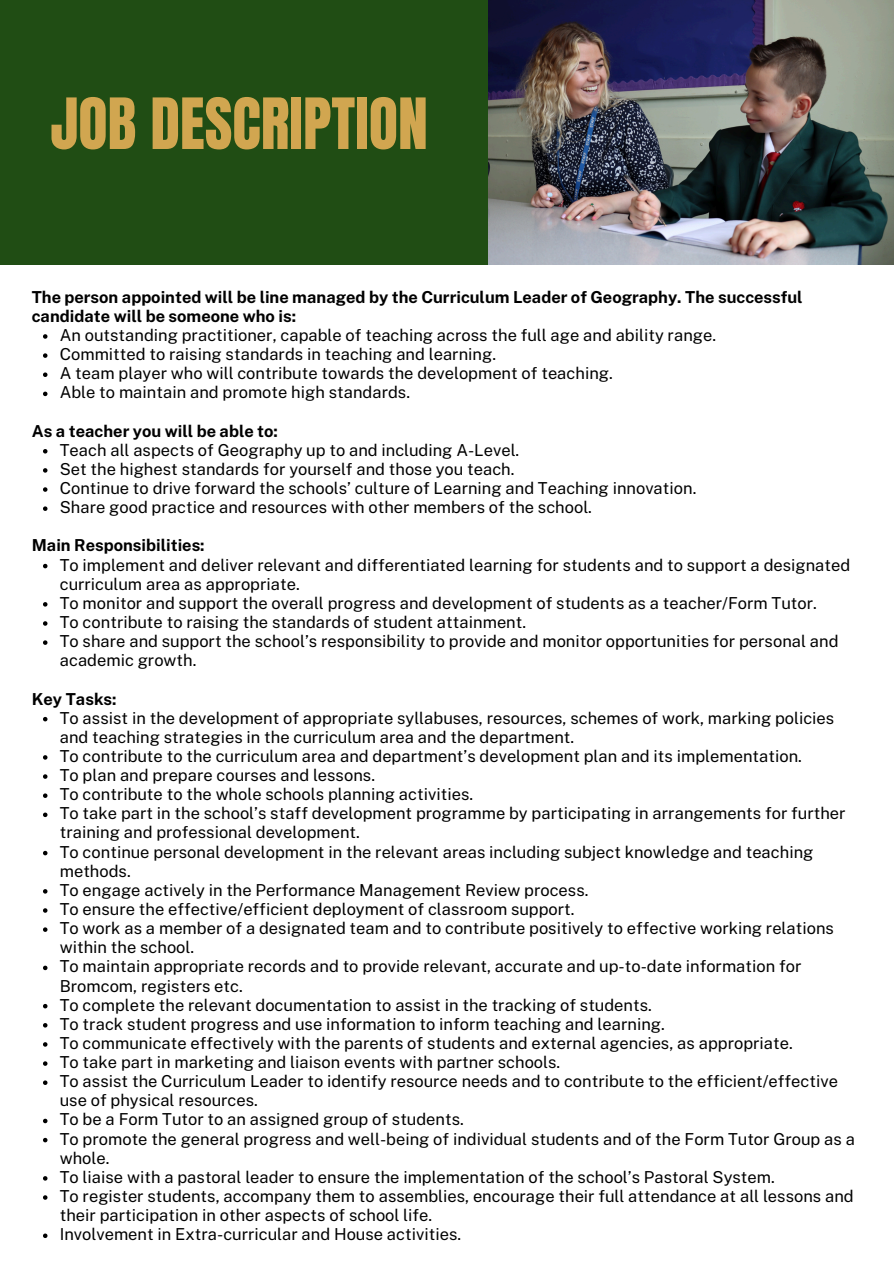
<style>
.page{position:relative;width:894px;height:1264px;background:#fff}
.page>*{position:absolute;margin:0;border:0;box-sizing:border-box;transform-origin:0 0}
.t1{font:60px "Anton";color:#d1a650}
.t2{font:16.5px/19.2px "Public Sans";color:#000}
.t3{font:700 16.5px/19.2px "Public Sans";color:#000}
</style>
<div class="page">
<div style="left:0;top:0;width:488px;height:264px;background:#204d14"></div>
<img style="left:488px;top:0;width:405px;height:264px">
<svg style="left:43px;top:334px;width:4px;height:5px"></svg>
<svg style="left:43px;top:353px;width:4px;height:5px"></svg>
<svg style="left:43px;top:372px;width:4px;height:5px"></svg>
<svg style="left:43px;top:391px;width:4px;height:5px"></svg>
<svg style="left:43px;top:449px;width:4px;height:4px"></svg>
<svg style="left:43px;top:468px;width:4px;height:4px"></svg>
<svg style="left:43px;top:487px;width:4px;height:5px"></svg>
<svg style="left:43px;top:506px;width:4px;height:5px"></svg>
<svg style="left:43px;top:564px;width:4px;height:4px"></svg>
<svg style="left:43px;top:602px;width:4px;height:4px"></svg>
<svg style="left:43px;top:621px;width:4px;height:4px"></svg>
<svg style="left:43px;top:640px;width:4px;height:5px"></svg>
<svg style="left:43px;top:717px;width:4px;height:4px"></svg>
<svg style="left:43px;top:755px;width:4px;height:4px"></svg>
<svg style="left:43px;top:774px;width:4px;height:4px"></svg>
<svg style="left:43px;top:793px;width:4px;height:5px"></svg>
<svg style="left:43px;top:812px;width:4px;height:5px"></svg>
<svg style="left:43px;top:850px;width:4px;height:5px"></svg>
<svg style="left:43px;top:889px;width:4px;height:4px"></svg>
<svg style="left:43px;top:908px;width:4px;height:4px"></svg>
<svg style="left:43px;top:927px;width:4px;height:4px"></svg>
<svg style="left:43px;top:965px;width:4px;height:5px"></svg>
<svg style="left:43px;top:1003px;width:4px;height:5px"></svg>
<svg style="left:43px;top:1023px;width:4px;height:4px"></svg>
<svg style="left:43px;top:1042px;width:4px;height:4px"></svg>
<svg style="left:43px;top:1061px;width:4px;height:4px"></svg>
<svg style="left:43px;top:1080px;width:4px;height:4px"></svg>
<svg style="left:43px;top:1118px;width:4px;height:5px"></svg>
<svg style="left:43px;top:1137px;width:4px;height:5px"></svg>
<svg style="left:43px;top:1176px;width:4px;height:4px"></svg>
<svg style="left:43px;top:1195px;width:4px;height:4px"></svg>
<svg style="left:43px;top:1233px;width:4px;height:4px"></svg>
<h1 class="t1" style="left:50px;top:81px;width:379px">JOB DESCRIPTION</h1>
<h2 class="t3" style="left:32px;top:287px;width:772px">The person appointed will be line managed by the Curriculum Leader of Geography. The successful candidate will be someone who is:</h2>
<p class="t2" style="left:60px;top:325px;width:657px">An outstanding practitioner, capable of teaching across the full age and ability range.</p>
<p class="t2" style="left:60px;top:344px;width:437px">Committed to raising standards in teaching and learning.</p>
<p class="t2" style="left:60px;top:363px;width:554px">A team player who will contribute towards the development of teaching.</p>
<p class="t2" style="left:60px;top:383px;width:352px">Able to maintain and promote high standards.</p>
<h2 class="t3" style="left:32px;top:421px;width:248px">As a teacher you will be able to:</h2>
<p class="t2" style="left:60px;top:440px;width:461px">Teach all aspects of Geography up to and including A-Level.</p>
<p class="t2" style="left:60px;top:459px;width:456px">Set the highest standards for yourself and those you teach.</p>
<p class="t2" style="left:60px;top:478px;width:638px">Continue to drive forward the schools’ culture of Learning and Teaching innovation.</p>
<p class="t2" style="left:60px;top:497px;width:533px">Share good practice and resources with other members of the school.</p>
<h2 class="t3" style="left:32px;top:536px;width:174px">Main Responsibilities:</h2>
<p class="t2" style="left:60px;top:555px;width:791px">To implement and deliver relevant and differentiated learning for students and to support a designated curriculum area as appropriate.</p>
<p class="t2" style="left:60px;top:593px;width:758px">To monitor and support the overall progress and development of students as a teacher/Form Tutor.</p>
<p class="t2" style="left:60px;top:612px;width:468px">To contribute to raising the standards of student attainment.</p>
<p class="t2" style="left:60px;top:631px;width:780px">To share and support the school’s responsibility to provide and monitor opportunities for personal and academic growth.</p>
<h2 class="t3" style="left:32px;top:689px;width:86px">Key Tasks:</h2>
<p class="t2" style="left:60px;top:708px;width:775px">To assist in the development of appropriate syllabuses, resources, schemes of work, marking policies and teaching strategies in the curriculum area and the department.</p>
<p class="t2" style="left:60px;top:746px;width:743px">To contribute to the curriculum area and department’s development plan and its implementation.</p>
<p class="t2" style="left:60px;top:765px;width:316px">To plan and prepare courses and lessons.</p>
<p class="t2" style="left:60px;top:784px;width:415px">To contribute to the whole schools planning activities.</p>
<p class="t2" style="left:60px;top:803px;width:787px">To take part in the school’s staff development programme by participating in arrangements for further training and professional development.</p>
<p class="t2" style="left:60px;top:842px;width:755px">To continue personal development in the relevant areas including subject knowledge and teaching methods.</p>
<p class="t2" style="left:60px;top:880px;width:530px">To engage actively in the Performance Management Review process.</p>
<p class="t2" style="left:60px;top:899px;width:516px">To ensure the effective/efficient deployment of classroom support.</p>
<p class="t2" style="left:60px;top:918px;width:775px">To work as a member of a designated team and to contribute positively to effective working relations within the school.</p>
<p class="t2" style="left:60px;top:956px;width:743px">To maintain appropriate records and to provide relevant, accurate and up-to-date information for<br>Bromcom, registers etc.</p>
<p class="t2" style="left:60px;top:995px;width:593px">To complete the relevant documentation to assist in the tracking of students.</p>
<p class="t2" style="left:60px;top:1014px;width:606px">To track student progress and use information to inform teaching and learning.</p>
<p class="t2" style="left:60px;top:1033px;width:734px">To communicate effectively with the parents of students and external agencies, as appropriate.</p>
<p class="t2" style="left:60px;top:1052px;width:502px">To take part in marketing and liaison events with partner schools.</p>
<p class="t2" style="left:60px;top:1071px;width:779px">To assist the Curriculum Leader to identify resource needs and to contribute to the efficient/effective use of physical resources.</p>
<p class="t2" style="left:60px;top:1109px;width:405px">To be a Form Tutor to an assigned group of students.</p>
<p class="t2" style="left:60px;top:1128px;width:796px">To promote the general progress and well-being of individual students and of the Form Tutor Group as a whole.</p>
<p class="t2" style="left:60px;top:1167px;width:716px">To liaise with a pastoral leader to ensure the implementation of the school’s Pastoral System.</p>
<p class="t2" style="left:60px;top:1186px;width:795px">To register students, accompany them to assemblies, encourage their full attendance at all lessons and their participation in other aspects of school life.</p>
<p class="t2" style="left:60px;top:1224px;width:403px">Involvement in Extra-curricular and House activities.</p>
</div>
